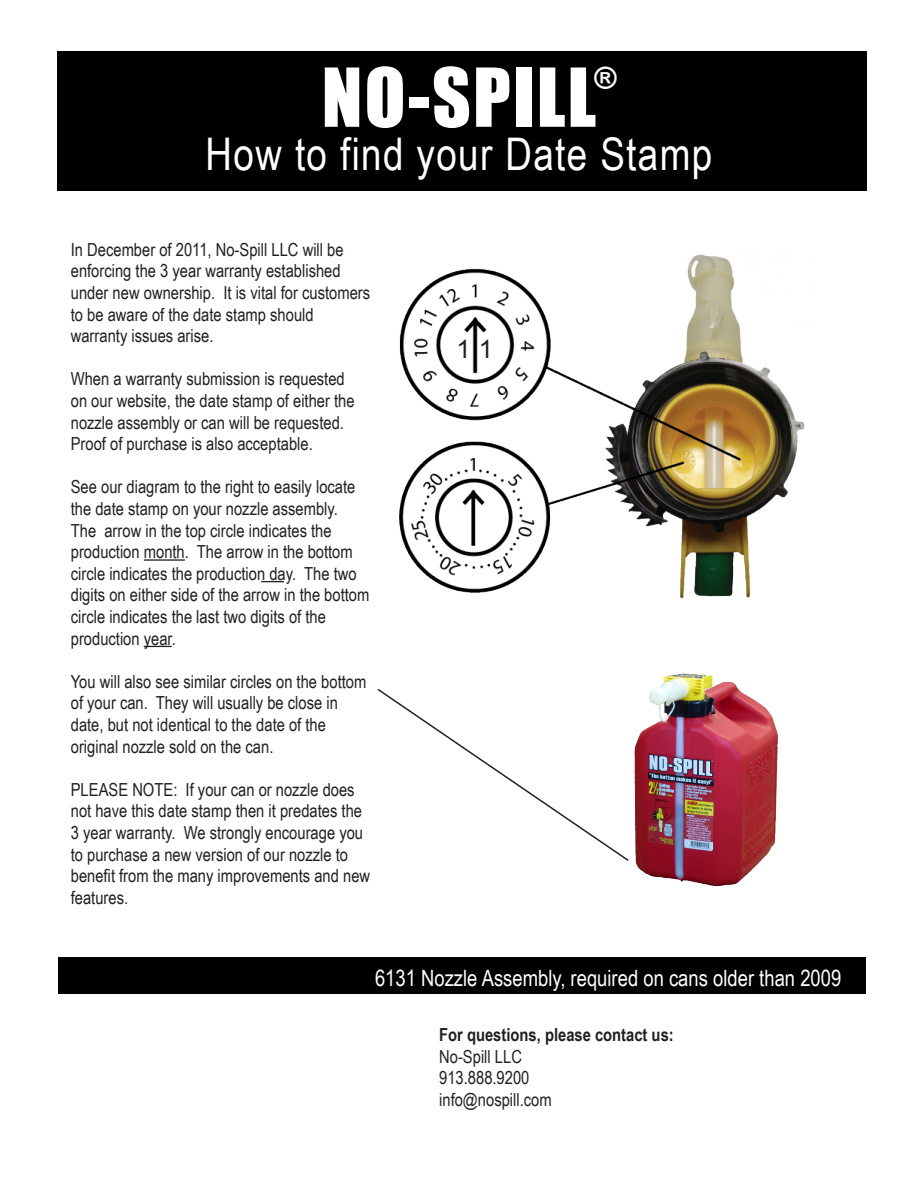
<style>
.page{position:relative;width:918px;height:1188px;background:#fff}
.page>*{position:absolute;margin:0;border:0;box-sizing:border-box;transform-origin:0 0}
.t1{font:75px "Impact";letter-spacing:.03em;color:#fff}
.t2{font:45px "Arial Narrow";letter-spacing:.03em;color:#fff}
.t3{font:30px "Impact";color:#fff}
.t4{font:25.5px "Arial";color:#231f20}
.t5{font:22.5px "Arial Narrow";color:#fff}
.t6{font:18px/21.6px "Arial Narrow";color:#231f20}
.t7{font:700 18px "Arial Narrow";color:#231f20}
</style>
<div class="page">
<div style="left:57px;top:52px;width:810px;height:139px;background:#000"></div>
<hr style="left:144px;top:559px;width:41px;height:2px;background:#231f20">
<svg style="left:261px;top:581px;width:23px;height:1px"></svg>
<svg style="left:144px;top:646px;width:28px;height:1px"></svg>
<div style="left:58px;top:957px;width:808px;height:37px;background:#000"></div>
<img style="left:400px;top:254px;width:405px;height:345px">
<img style="left:634px;top:673px;width:144px;height:213px">
<svg style="left:377px;top:688px;width:252px;height:173px"></svg>
<div style="left:482px;top:508px;width:14px;height:27px;background:#fff"></div>
<div style="left:450px;top:508px;width:14px;height:27px;background:#fff"></div>
<p class="t1" style="left:322px;top:39px;width:276px">NO-SPILL</p>
<p class="t2" style="left:206px;top:121px;width:508px">How to find your Date Stamp</p>
<p class="t3" style="left:594px;top:54px;width:25px">®</p>
<p class="t6" style="left:71px;top:238px;width:301px">In December of 2011, No-Spill LLC will be enforcing the 3 year warranty established under new ownership. It is vital for customers to be aware of the date stamp should warranty issues arise.</p>
<p class="t6" style="left:71px;top:368px;width:285px">When a warranty submission is requested on our website, the date stamp of either the nozzle assembly or can will be requested.<br>Proof of purchase is also acceptable.</p>
<p class="t6" style="left:71px;top:476px;width:300px">See our diagram to the right to easily locate the date stamp on your nozzle assembly.<br>The arrow in the top circle indicates the production month. The arrow in the bottom circle indicates the production day. The two digits on either side of the arrow in the bottom circle indicates the last two digits of the production year.</p>
<p class="t6" style="left:71px;top:670px;width:297px">You will also see similar circles on the bottom of your can. They will usually be close in date, but not identical to the date of the original nozzle sold on the can.</p>
<p class="t6" style="left:71px;top:778px;width:301px">PLEASE NOTE: If your can or nozzle does not have this date stamp then it predates the 3 year warranty. We strongly encourage you to purchase a new version of our nozzle to benefit from the many improvements and new features.</p>
<p class="t4" style="left:457px;top:332px;width:38px">1 1</p>
<p class="t5" style="left:375px;top:961px;width:468px">6131 Nozzle Assembly, required on cans older than 2009</p>
<p class="t7" style="left:439px;top:1021px;width:236px">For questions, please contact us:</p>
<p class="t6" style="left:439px;top:1045px;width:84px">No-Spill LLC</p>
<p class="t6" style="left:439px;top:1066px;width:92px">913.888.9200</p>
<p class="t6" style="left:439px;top:1088px;width:114px">info@nospill.com</p>
</div>
